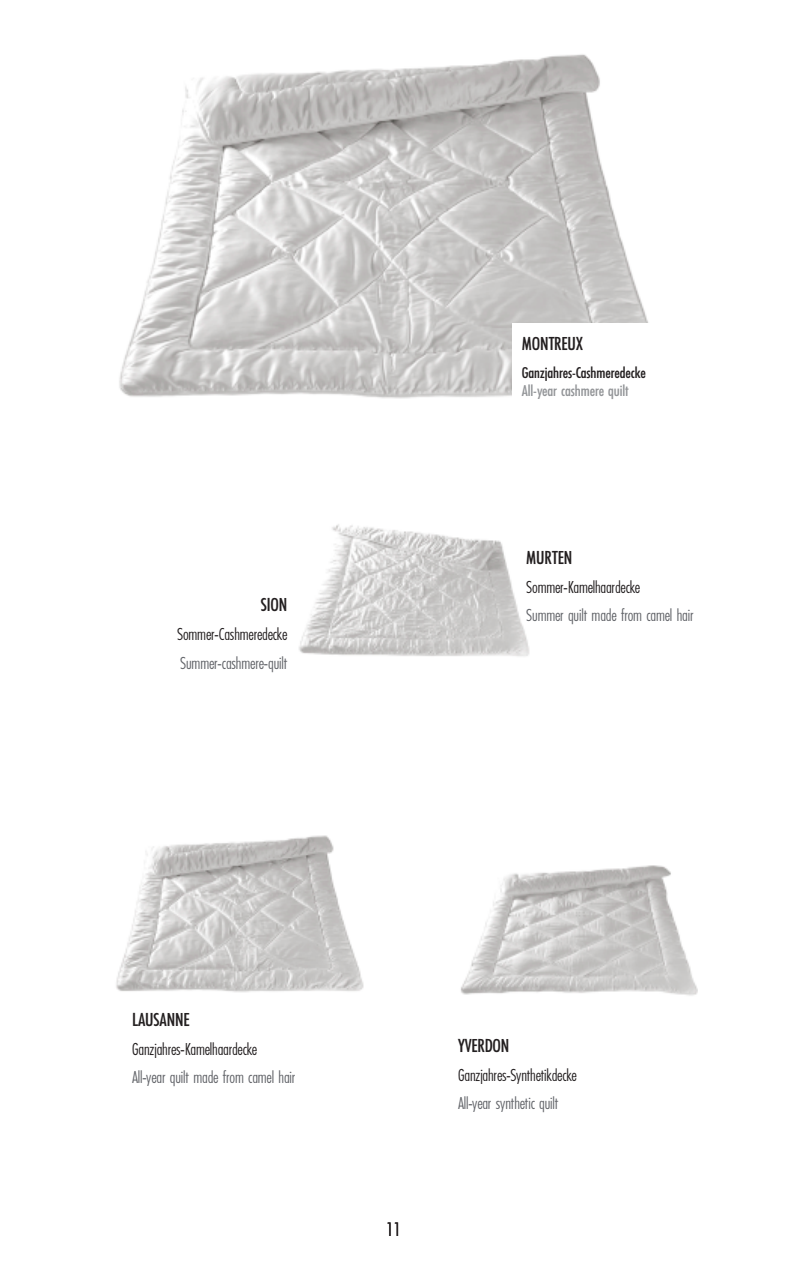
<style>
.page{position:relative;width:787px;height:1263px;background:#fff}
.page>*{position:absolute;margin:0;border:0;box-sizing:border-box;transform-origin:0 0}
.t1{font:500 condensed 18px "FU24";color:#231f20}
.t2{font:300 condensed 18px "Futura";color:#231f20}
.t3{font:300 condensed 16.5px "FU24";color:#616368}
.t4{font:300 condensed 16.5px "FU24";color:#231f20}
.t5{font:500 condensed 15px "FU24";color:#231f20}
.t6{font:500 condensed 15px "FU24";color:#939598}
</style>
<div class="page">
<img style="left:299px;top:524px;width:231px;height:132px">
<img style="left:460px;top:865px;width:237px;height:131px">
<img style="left:116px;top:835px;width:248px;height:157px">
<img style="left:119px;top:54px;width:530px;height:345px">
<div style="left:512px;top:323px;width:206px;height:88px;background:#fff"></div>
<p class="t1" style="left:261px;top:595px;width:28px">SION</p>
<p class="t4" style="left:177px;top:625px;width:111px">Sommer-Cashmeredecke</p>
<p class="t3" style="left:180px;top:653px;width:108px">Summer-cashmere-quilt</p>
<p class="t1" style="left:522px;top:333px;width:63px">MONTREUX</p>
<p class="t5" style="left:522px;top:364px;width:125px">Ganzjahres-Cashmeredecke</p>
<p class="t6" style="left:522px;top:382px;width:108px">All-year cashmere quilt</p>
<p class="t1" style="left:526px;top:547px;width:47px">MURTEN</p>
<p class="t4" style="left:526px;top:577px;width:115px">Sommer-Kamelhaardecke</p>
<p class="t3" style="left:526px;top:606px;width:169px">Summer quilt made from camel hair</p>
<p class="t1" style="left:132px;top:1009px;width:59px">LAUSANNE</p>
<p class="t4" style="left:132px;top:1039px;width:126px">Ganzjahres-Kamelhaardecke</p>
<p class="t3" style="left:132px;top:1068px;width:165px">All-year quilt made from camel hair</p>
<p class="t2" style="left:386px;top:1219px;width:16px">11</p>
<p class="t1" style="left:458px;top:1035px;width:53px">YVERDON</p>
<p class="t4" style="left:458px;top:1065px;width:120px">Ganzjahres-Synthetikdecke</p>
<p class="t3" style="left:458px;top:1094px;width:102px">All-year synthetic quilt</p>
</div>
